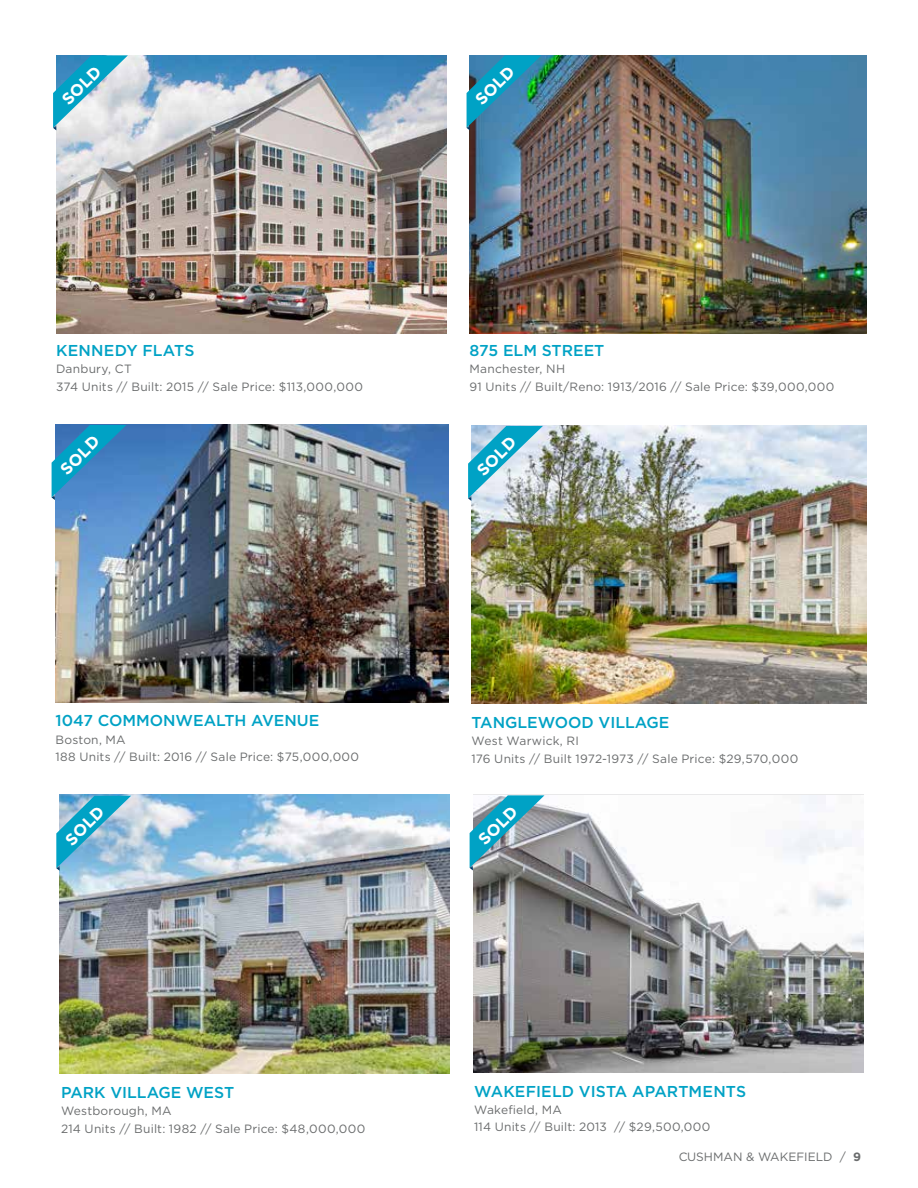
<style>
.page{position:relative;width:918px;height:1188px;background:#fff}
.page>*{position:absolute;margin:0;border:0;box-sizing:border-box;transform-origin:0 0}
.t1{font:700 16.5px "Gotham";color:#fff}
.t2{font:500 15.75px "Gotham";color:#00a2c5}
.t3{font:12px/17.4px "Gotham";letter-spacing:.015em;color:#6a6c6d}
.s1{font-weight:700}
</style>
<div class="page">
<img style="left:470px;top:55px;width:397px;height:278px">
<img style="left:466px;top:55px;width:87px;height:75px">
<img style="left:56px;top:55px;width:391px;height:278px">
<svg style="left:53px;top:55px;width:86px;height:75px;background:#8bc5d7"></svg>
<img style="left:472px;top:426px;width:395px;height:278px">
<svg style="left:468px;top:426px;width:87px;height:75px;background:#89bfce"></svg>
<img style="left:473px;top:795px;width:391px;height:277px">
<svg style="left:469px;top:795px;width:87px;height:75px;background:#73a4b1"></svg>
<img style="left:56px;top:425px;width:393px;height:278px">
<svg style="left:51px;top:425px;width:87px;height:75px;background:#368dc4"></svg>
<img style="left:60px;top:795px;width:390px;height:278px">
<svg style="left:56px;top:796px;width:87px;height:75px;background:#71b9d5"></svg>
<h1 class="t1" style="left:57px;top:95px;width:49px;rotate:-45deg">SOLD</h1>
<h2 class="t2" style="left:56px;top:340px;width:140px">KENNEDY FLATS</h2>
<p class="t3" style="left:56px;top:360px;width:308px">Danbury, CT<br>374 Units // Built: 2015 // Sale Price: $113,000,000</p>
<h1 class="t1" style="left:55px;top:464px;width:49px;rotate:-45deg">SOLD</h1>
<h2 class="t2" style="left:56px;top:710px;width:265px">1047 COMMONWEALTH AVENUE</h2>
<p class="t3" style="left:56px;top:730px;width:305px">Boston, MA<br>188 Units // Built: 2016 // Sale Price: $75,000,000</p>
<h1 class="t1" style="left:60px;top:835px;width:49px;rotate:-45deg">SOLD</h1>
<h2 class="t2" style="left:61px;top:1082px;width:175px">PARK VILLAGE WEST</h2>
<p class="t3" style="left:61px;top:1102px;width:306px">Westborough, MA<br>214 Units // Built: 1982 // Sale Price: $48,000,000</p>
<h1 class="t1" style="left:470px;top:95px;width:49px;rotate:-45deg">SOLD</h1>
<h2 class="t2" style="left:470px;top:340px;width:136px">875 ELM STREET</h2>
<p class="t3" style="left:470px;top:360px;width:366px">Manchester, NH<br>91 Units // Built/Reno: 1913/2016 // Sale Price: $39,000,000</p>
<h1 class="t1" style="left:472px;top:465px;width:49px;rotate:-45deg">SOLD</h1>
<h2 class="t2" style="left:472px;top:712px;width:199px">TANGLEWOOD VILLAGE</h2>
<p class="t3" style="left:472px;top:732px;width:328px">West Warwick, RI<br>176 Units // Built 1972-1973 // Sale Price: $29,570,000</p>
<h1 class="t1" style="left:473px;top:835px;width:49px;rotate:-45deg">SOLD</h1>
<h2 class="t2" style="left:474px;top:1081px;width:274px">WAKEFIELD VISTA APARTMENTS</h2>
<p class="t3" style="left:474px;top:1101px;width:238px">Wakefield, MA<br>114 Units // Built: 2013 // $29,500,000</p>
<p class="t3" style="left:678px;top:1147px;width:184px">CUSHMAN &amp; WAKEFIELD / <span class="s1">9</span></p>
</div>
